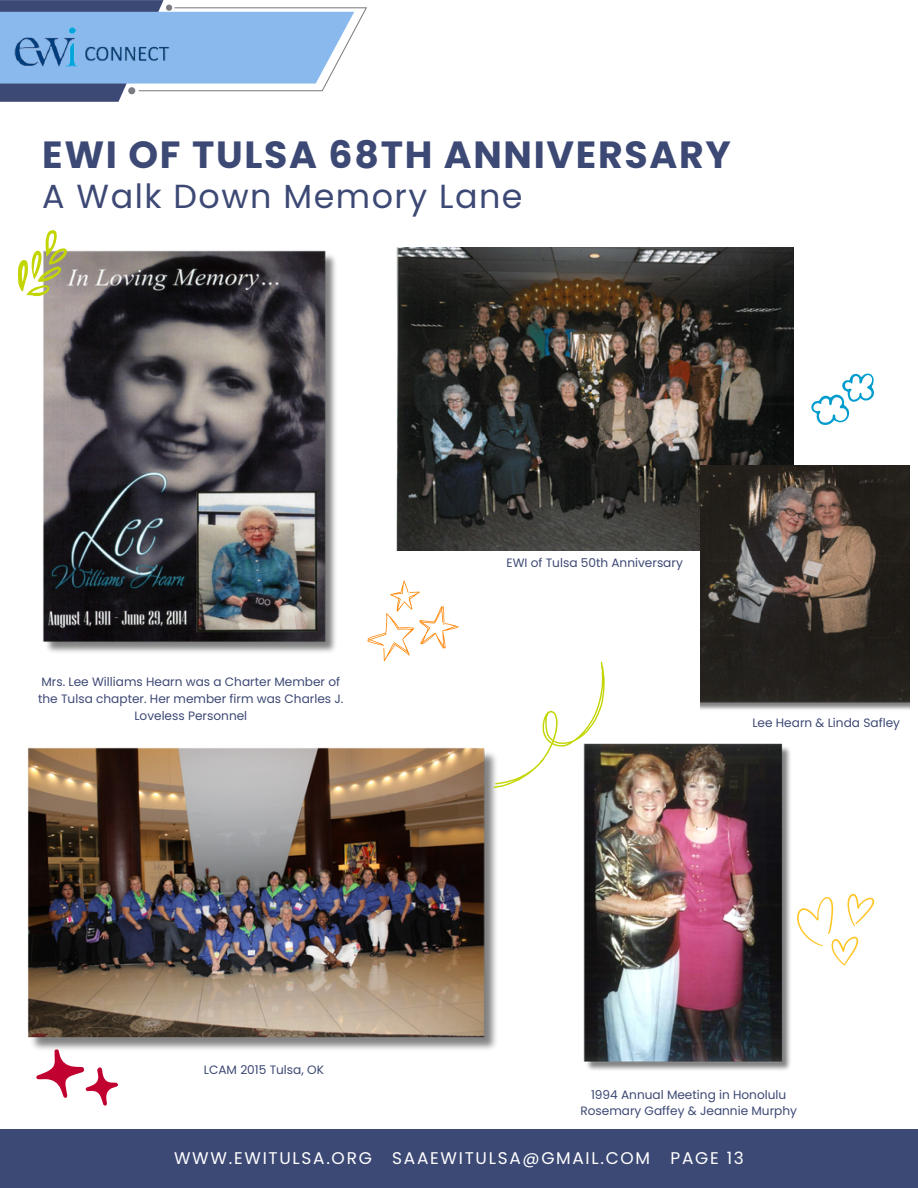
<style>
.page{position:relative;width:918px;height:1188px;background:#fff}
.page>*{position:absolute;margin:0;border:0;box-sizing:border-box;transform-origin:0 0}
.t1{font:700 37.8px "Poppins";letter-spacing:.045em;color:#3d4975}
.t2{font:33.3px "Poppins";letter-spacing:.045em;color:#3d4975}
.t3{font:16.95px "Poppins";letter-spacing:.1em;color:#fff}
.t4{font:12.15px/16.6px "Poppins";color:#3d4975;text-align:center}
</style>
<div class="page">
<svg style="left:0;top:0;width:367px;height:102px"></svg>
<img style="left:0;top:24px;width:207px;height:55px">
<div style="left:0;top:1129px;width:918px;height:59px;background:#3d4975"></div>
<img style="left:43px;top:250px;width:293px;height:402px">
<img style="left:396px;top:247px;width:398px;height:303px">
<img style="left:700px;top:466px;width:209px;height:244px">
<img style="left:28px;top:748px;width:468px;height:302px">
<img style="left:584px;top:743px;width:206px;height:327px">
<svg style="left:367px;top:580px;width:92px;height:81px"></svg>
<svg style="left:493px;top:661px;width:112px;height:127px"></svg>
<svg style="left:811px;top:373px;width:63px;height:52px"></svg>
<svg style="left:797px;top:894px;width:77px;height:71px"></svg>
<svg style="left:18px;top:230px;width:49px;height:66px"></svg>
<svg style="left:36px;top:1049px;width:82px;height:56px"></svg>
<h1 class="t1" style="left:42px;top:128px;width:690px">EWI OF TULSA 68TH ANNIVERSARY</h1>
<h2 class="t2" style="left:42px;top:173px;width:482px">A Walk Down Memory Lane</h2>
<p class="t4" style="left:38px;top:674px;width:307px">Mrs. Lee Williams Hearn was a Charter Member of the Tulsa chapter. Her member firm was Charles J.<br>Loveless Personnel</p>
<p class="t4" style="left:204px;top:1061px;width:122px">LCAM 2015 Tulsa, OK</p>
<p class="t4" style="left:506px;top:555px;width:178px">EWI of Tulsa 50th Anniversary</p>
<p class="t4" style="left:752px;top:714px;width:149px">Lee Hearn &amp; Linda Safley</p>
<p class="t4" style="left:580px;top:1086px;width:218px">1994 Annual Meeting in Honolulu<br>Rosemary Gaffey &amp; Jeannie Murphy</p>
<h3 class="t3" style="left:174px;top:1146px;width:571px">WWW.EWITULSA.ORG SAAEWITULSA@GMAIL.COM PAGE 13</h3>
</div>
